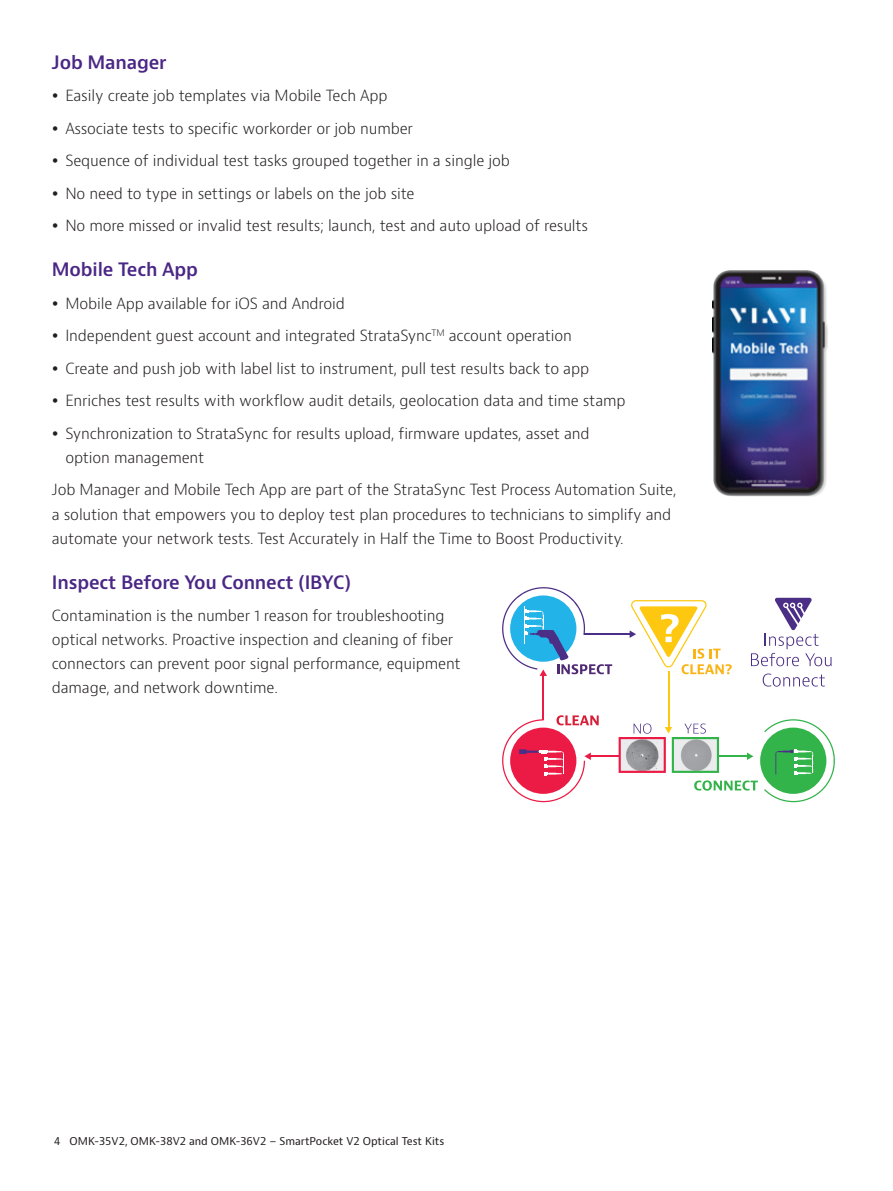
<style>
.page{position:relative;width:893px;height:1191px;background:#fff}
.page>*{position:absolute;margin:0;border:0;box-sizing:border-box;transform-origin:0 0}
.H2_Heading_Purple_12{font:600 18px "Bernino Sans";letter-spacing:-.01em;color:#4a2785}
.P_10_16{font:300 15px/24px "Bernino Sans";letter-spacing:-.01em;color:#231f20}
.t1{font:10.5px "Bernino Sans";color:#231f20}
</style>
<div class="page">
<img style="left:713px;top:270px;width:115px;height:227px">
<hr style="left:590px;top:755px;width:38px;height:2px;background:#ec1b45">
<hr style="left:710px;top:755px;width:38px;height:2px;background:#33b44b">
<svg style="left:747px;top:752px;width:6px;height:8px"></svg>
<svg style="left:764px;top:719px;width:71px;height:83px"></svg>
<hr style="left:584px;top:633px;width:47px;height:2px;background:#4b2e85">
<hr style="left:668px;top:671px;width:1px;height:57px;background:#fec810">
<hr style="left:543px;top:675px;width:1px;height:45px;background:#ec1b45">
<svg style="left:694px;top:780px;width:64px;height:10px"></svg>
<svg style="left:502px;top:715px;width:97px;height:87px"></svg>
<svg style="left:502px;top:587px;width:110px;height:89px"></svg>
<svg style="left:630px;top:600px;width:102px;height:74px"></svg>
<svg style="left:751px;top:598px;width:80px;height:68px"></svg>
<svg style="left:763px;top:673px;width:62px;height:13px"></svg>
<svg style="left:619px;top:723px;width:100px;height:50px"></svg>
<p class="H2_Heading_Purple_12" style="left:52px;top:50px;width:116px">Job Manager</p>
<p class="P_10_16" style="left:65px;top:84px;width:324px">Easily create job templates via Mobile Tech App</p>
<p class="P_10_16" style="left:65px;top:116px;width:349px">Associate tests to specific workorder or job number</p>
<p class="P_10_16" style="left:65px;top:149px;width:446px">Sequence of individual test tasks grouped together in a single job</p>
<p class="P_10_16" style="left:65px;top:181px;width:351px">No need to type in settings or labels on the job site</p>
<p class="P_10_16" style="left:65px;top:214px;width:524px">No more missed or invalid test results; launch, test and auto upload of results</p>
<p class="H2_Heading_Purple_12" style="left:52px;top:258px;width:148px">Mobile Tech App</p>
<p class="P_10_16" style="left:65px;top:292px;width:281px">Mobile App available for iOS and Android</p>
<p class="P_10_16" style="left:65px;top:324px;width:508px">Independent guest account and integrated StrataSync<sup>TM</sup> account operation</p>
<p class="P_10_16" style="left:65px;top:357px;width:525px">Create and push job with label list to instrument, pull test results back to app</p>
<p class="P_10_16" style="left:65px;top:389px;width:562px">Enriches test results with workflow audit details, geolocation data and time stamp</p>
<p class="P_10_16" style="left:65px;top:422px;width:526px">Synchronization to StrataSync for results upload, firmware updates, asset and option management</p>
<p class="P_10_16" style="left:52px;top:478px;width:626px">Job Manager and Mobile Tech App are part of the StrataSync Test Process Automation Suite, a solution that empowers you to deploy test plan procedures to technicians to simplify and automate your network tests. Test Accurately in Half the Time to Boost Productivity.</p>
<p class="H2_Heading_Purple_12" style="left:52px;top:570px;width:300px">Inspect Before You Connect (IBYC)</p>
<p class="P_10_16" style="left:52px;top:604px;width:410px">Contamination is the number 1 reason for troubleshooting optical networks. Proactive inspection and cleaning of fiber connectors can prevent poor signal performance, equipment damage, and network downtime.</p>
<p class="t1" style="left:54px;top:1134px;width:392px">4 OMK-35V2, OMK-38V2 and OMK-36V2 – SmartPocket V2 Optical Test Kits</p>
</div>
